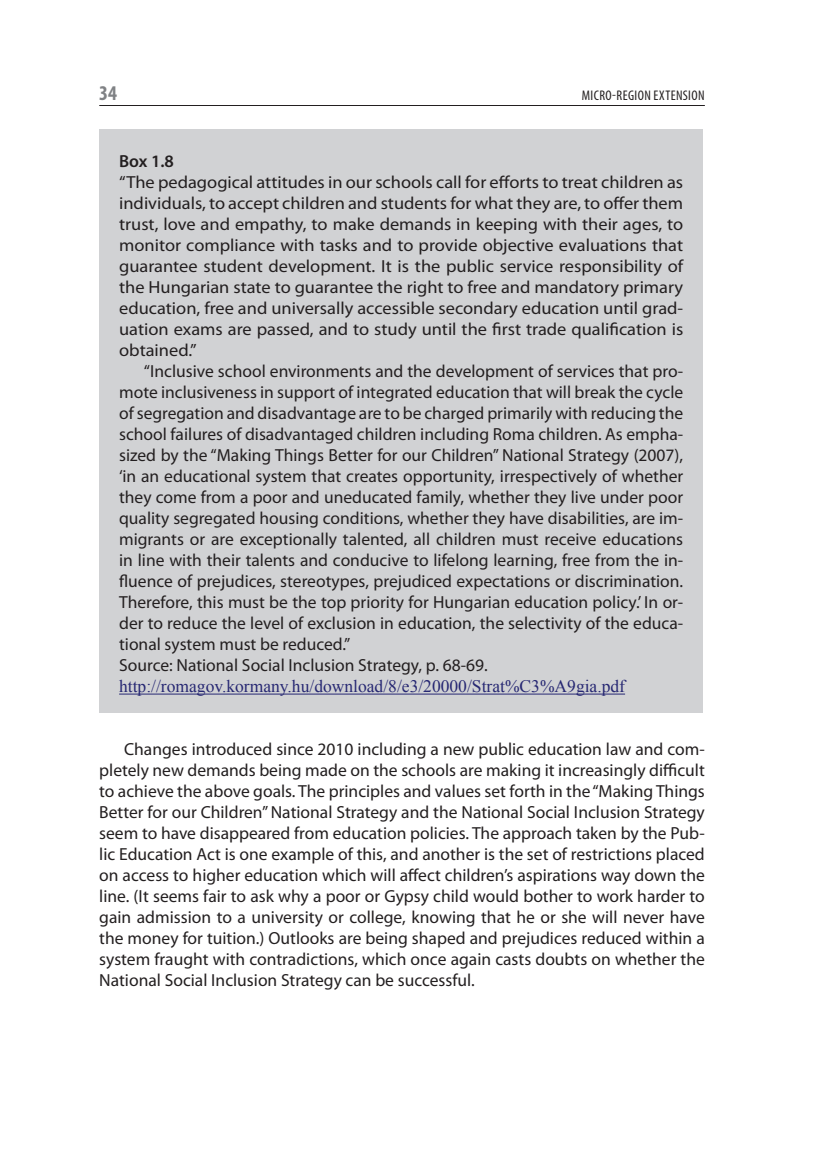
<style>
.page{position:relative;width:824px;height:1171px;background:#fff}
.page>*{position:absolute;margin:0;border:0;box-sizing:border-box;transform-origin:0 0}
.t1{font:700 condensed 21px "Myriad Pro";color:#808285}
.t2{font:17.5px/21px "Myriad Pro";color:#231f20}
.t3{font:17.5px/21px "Myriad Pro";color:#231f20;text-align:justify;scale:1.05 1}
.t4{font:17.5px "Times New Roman";color:#272873}
.t5{font:600 17.5px "Myriad Pro";color:#231f20}
.t6{font:condensed 14px "Myriad Pro";letter-spacing:.03em;color:#231f20}
</style>
<div class="page">
<hr style="left:99px;top:105px;width:605px;height:1px;background:#231f20">
<div style="left:99px;top:129px;width:604px;height:583px;background:#d1d2d4"></div>
<hr style="left:119px;top:693px;width:506px;height:1px;background:#272873">
<p class="t1" style="left:99px;top:80px;width:19px">34</p>
<p class="t6" style="left:581px;top:87px;width:124px">MICRO-REGION EXTENSION</p>
<p class="t5" style="left:119px;top:150px;width:56px">Box 1.8</p>
<p class="t3" style="left:119px;top:171px;width:538px">“The pedagogical attitudes in our schools call for efforts to treat children as individuals, to accept children and students for what they are, to offer them trust, love and empathy, to make demands in keeping with their ages, to monitor compliance with tasks and to provide objective evaluations that guarantee student development. It is the public service responsibility of the Hungarian state to guarantee the right to free and mandatory primary education, free and universally accessible secondary education until grad&shy;uation exams are passed, and to study until the first trade qualification is obtained.”</p>
<p class="t2" style="left:119px;top:360px;width:565px;text-indent:25px">“Inclusive school environments and the development of services that pro&shy;mote inclusiveness in support of integrated education that will break the cycle of segregation and disadvantage are to be charged primarily with reducing the school failures of disadvantaged children including Roma children. As empha&shy;sized by the “Making Things Better for our Children” National Strategy (2007), ‘in an educational system that creates opportunity, irrespectively of whether they come from a poor and uneducated family, whether they live under poor quality segregated housing conditions, whether they have disabilities, are im&shy;migrants or are exceptionally talented, all children must receive educations in line with their talents and conducive to lifelong learning, free from the in&shy;fluence of prejudices, stereotypes, prejudiced expectations or discrimination.<br>Therefore, this must be the top priority for Hungarian education policy.’ In or&shy;der to reduce the level of exclusion in education, the selectivity of the educa&shy;tional system must be reduced.”<br>Source: National Social Inclusion Strategy, p. 68-69.</p>
<p class="t4" style="left:119px;top:674px;width:507px">http://romagov.kormany.hu/download/8/e3/20000/Strat%C3%A9gia.pdf</p>
<p class="t2" style="left:99px;top:738px;width:607px;text-align:justify;text-indent:25px">Changes introduced since 2010 including a new public education law and com&shy;pletely new demands being made on the schools are making it increasingly difficult to achieve the above goals. The principles and values set forth in the “Making Things Better for our Children” National Strategy and the National Social Inclusion Strategy seem to have disappeared from education policies. The approach taken by the Pub&shy;lic Education Act is one example of this, and another is the set of restrictions placed on access to higher education which will affect children’s aspirations way down the line. (It seems fair to ask why a poor or Gypsy child would bother to work harder to gain admission to a university or college, knowing that he or she will never have the money for tuition.) Outlooks are being shaped and prejudices reduced within a system fraught with contradictions, which once again casts doubts on whether the National Social Inclusion Strategy can be successful.</p>
</div>
